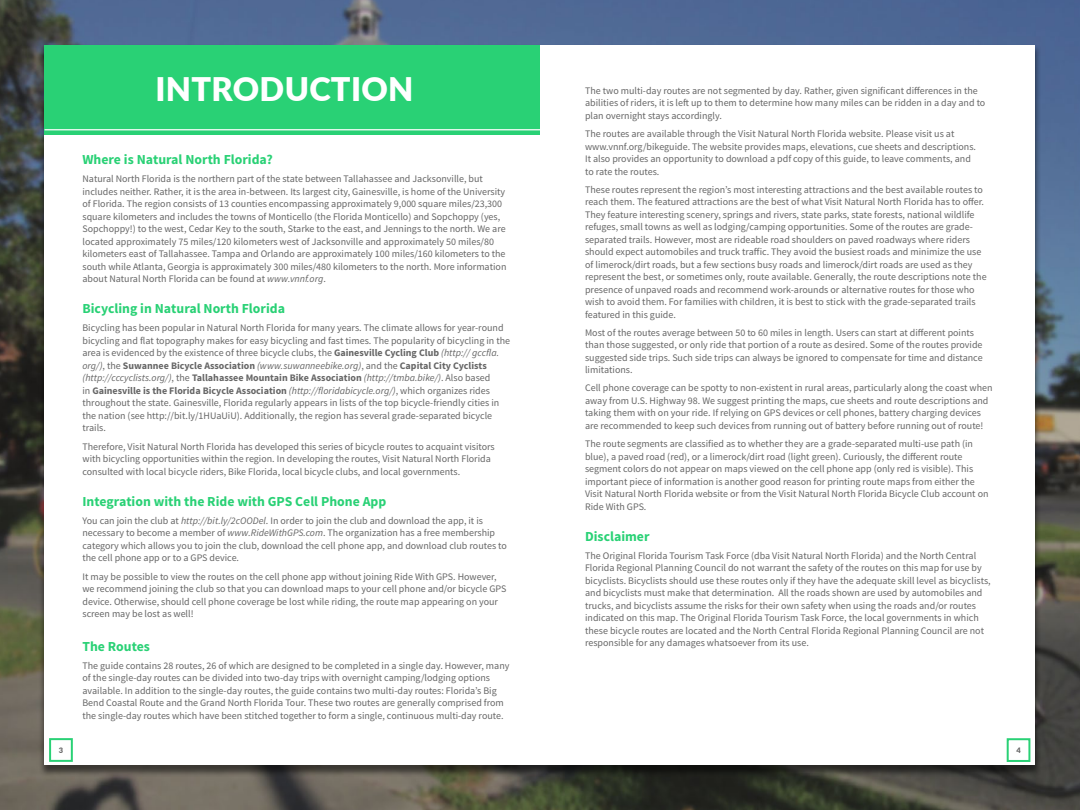
<style>
.page{position:relative;width:1080px;height:810px;background:#fff}
.page>*{position:absolute;margin:0;border:0;box-sizing:border-box;transform-origin:0 0}
.t1{font:900 32.5px "Lato";letter-spacing:.01em;color:#fff}
.t2{font:700 13.75px "Source Sans Pro";color:#29d175}
.t3{font:10px/12.5px "Source Sans Pro";color:#666}
.t4{font:900 7.5px "Lato";color:#666}
.s1{font-style:italic}
.s2{font-weight:700}
</style>
<div class="page">
<img style="left:0;top:0;width:1080px;height:810px">
<div style="left:38px;top:44px;width:1003px;height:733px;background:#000;opacity:.53"></div>
<div style="left:45px;top:45px;width:990px;height:720px;background:#fff"></div>
<div style="left:45px;top:45px;width:495px;height:89px;background:#29d175"></div>
<hr style="left:45px;top:129px;width:495px;height:1px;background:#fff">
<div style="left:49px;top:738px;width:24px;height:24px;border:2px solid #29d175"></div>
<div style="left:1007px;top:738px;width:23px;height:24px;border:2px solid #29d175"></div>
<h1 class="t1" style="left:155px;top:65px;width:260px">INTRODUCTION</h1>
<h2 class="t2" style="left:82px;top:151px;width:192px">Where is Natural North Florida?</h2>
<p class="t3" style="left:82px;top:173px;width:426px">Natural North Florida is the northern part of the state between Tallahassee and Jacksonville, but includes neither. Rather, it is the area in-between. Its largest city, Gainesville, is home of the University of Florida. The region consists of 13 counties encompassing approximately 9,000 square miles/23,300 square kilometers and includes the towns of Monticello (the Florida Monticello) and Sopchoppy (yes, Sopchoppy!) to the west, Cedar Key to the south, Starke to the east, and Jennings to the north. We are located approximately 75 miles/120 kilometers west of Jacksonville and approximately 50 miles/80 kilometers east of Tallahassee. Tampa and Orlando are approximately 100 miles/160 kilometers to the south while Atlanta, Georgia is approximately 300 miles/480 kilometers to the north. More information about Natural North Florida can be found at <span class="s1">www.vnnf.org</span>.</p>
<h2 class="t2" style="left:82px;top:300px;width:204px">Bicycling in Natural North Florida</h2>
<p class="t3" style="left:82px;top:322px;width:429px">Bicycling has been popular in Natural North Florida for many years. The climate allows for year-round bicycling and flat topography makes for easy bicycling and fast times. The popularity of bicycling in the area is evidenced by the existence of three bicycle clubs, the <span class="s2">Gainesville Cycling Club</span> <span class="s1">(http:// gccfla. org/)</span>, the <span class="s2">Suwannee Bicycle Association</span> <span class="s1">(www.suwanneebike.org)</span>, and the <span class="s2">Capital City Cyclists </span><span class="s1">(http://cccyclists.org/)</span>, the <span class="s2">Tallahassee Mountain Bike Association</span> <span class="s1">(http://tmba.bike/)</span>. Also based<br>in <span class="s2">Gainesville is the Florida Bicycle Association</span> <span class="s1">(http://floridabicycle.org/)</span>, which organizes rides throughout the state. Gainesville, Florida regularly appears in lists of the top bicycle-friendly cities in the nation (see http://bit.ly/1HUaUiU). Additionally, the region has several grade-separated bicycle trails.</p>
<p class="t3" style="left:82px;top:440px;width:414px">Therefore, Visit Natural North Florida has developed this series of bicycle routes to acquaint visitors with bicycling opportunities within the region. In developing the routes, Visit Natural North Florida consulted with local bicycle riders, Bike Florida, local bicycle clubs, and local governments.</p>
<h2 class="t2" style="left:82px;top:492px;width:305px">Integration with the Ride with GPS Cell Phone App</h2>
<p class="t3" style="left:82px;top:515px;width:426px">You can join the club at <span class="s1">http://bit.ly/2cOODel</span>. In order to join the club and download the app, it is necessary to become a member of <span class="s1">www.RideWithGPS.com</span>. The organization has a free membership category which allows you to join the club, download the cell phone app, and download club routes to the cell phone app or to a GPS device.</p>
<p class="t3" style="left:82px;top:570px;width:425px">It may be possible to view the routes on the cell phone app without joining Ride With GPS. However, we recommend joining the club so that you can download maps to your cell phone and/or bicycle GPS device. Otherwise, should cell phone coverage be lost while riding, the route map appearing on your screen may be lost as well!</p>
<h2 class="t2" style="left:82px;top:637px;width:69px">The Routes</h2>
<p class="t3" style="left:82px;top:660px;width:428px">The guide contains 28 routes, 26 of which are designed to be completed in a single day. However, many of the single-day routes can be divided into two-day trips with overnight camping/lodging options available. In addition to the single-day routes, the guide contains two multi-day routes: Florida’s Big Bend Coastal Route and the Grand North Florida Tour. These two routes are generally comprised from the single-day routes which have been stitched together to form a single, continuous multi-day route.</p>
<p class="t3" style="left:585px;top:85px;width:402px">The two multi-day routes are not segmented by day. Rather, given significant differences in the abilities of riders, it is left up to them to determine how many miles can be ridden in a day and to plan overnight stays accordingly.</p>
<p class="t3" style="left:585px;top:128px;width:393px">The routes are available through the Visit Natural North Florida website. Please visit us at www.vnnf.org/bikeguide. The website provides maps, elevations, cue sheets and descriptions.<br>It also provides an opportunity to download a pdf copy of this guide, to leave comments, and to rate the routes.</p>
<p class="t3" style="left:585px;top:183px;width:403px">These routes represent the region’s most interesting attractions and the best available routes to reach them. The featured attractions are the best of what Visit Natural North Florida has to offer.<br>They feature interesting scenery, springs and rivers, state parks, state forests, national wildlife refuges, small towns as well as lodging/camping opportunities. Some of the routes are grade&shy;separated trails. However, most are rideable road shoulders on paved roadways where riders should expect automobiles and truck traffic. They avoid the busiest roads and minimize the use of limerock/dirt roads, but a few sections busy roads and limerock/dirt roads are used as they represent the best, or sometimes only, route available. Generally, the route descriptions note the presence of unpaved roads and recommend work-arounds or alternative routes for those who wish to avoid them. For families with children, it is best to stick with the grade-separated trails featured in this guide.</p>
<p class="t3" style="left:585px;top:326px;width:399px">Most of the routes average between 50 to 60 miles in length. Users can start at different points than those suggested, or only ride that portion of a route as desired. Some of the routes provide suggested side trips. Such side trips can always be ignored to compensate for time and distance limitations.</p>
<p class="t3" style="left:585px;top:382px;width:409px">Cell phone coverage can be spotty to non-existent in rural areas, particularly along the coast when away from U.S. Highway 98. We suggest printing the maps, cue sheets and route descriptions and taking them with on your ride. If relying on GPS devices or cell phones, battery charging devices are recommended to keep such devices from running out of battery before running out of route!</p>
<p class="t3" style="left:585px;top:438px;width:405px">The route segments are classified as to whether they are a grade-separated multi-use path (in blue), a paved road (red), or a limerock/dirt road (light green). Curiously, the different route segment colors do not appear on maps viewed on the cell phone app (only red is visible). This important piece of information is another good reason for printing route maps from either the Visit Natural North Florida website or from the Visit Natural North Florida Bicycle Club account on Ride With GPS.</p>
<h2 class="t2" style="left:585px;top:527px;width:66px">Disclaimer</h2>
<p class="t3" style="left:585px;top:550px;width:407px">The Original Florida Tourism Task Force (dba Visit Natural North Florida) and the North Central Florida Regional Planning Council do not warrant the safety of the routes on this map for use by bicyclists. Bicyclists should use these routes only if they have the adequate skill level as bicyclists, and bicyclists must make that determination. All the roads shown are used by automobiles and trucks, and bicyclists assume the risks for their own safety when using the roads and/or routes indicated on this map. The Original Florida Tourism Task Force, the local governments in which these bicycle routes are located and the North Central Florida Regional Planning Council are not responsible for any damages whatsoever from its use.</p>
<p class="t4" style="left:59px;top:745px;width:6px">3</p>
<p class="t4" style="left:1016px;top:745px;width:6px">4</p>
</div>
